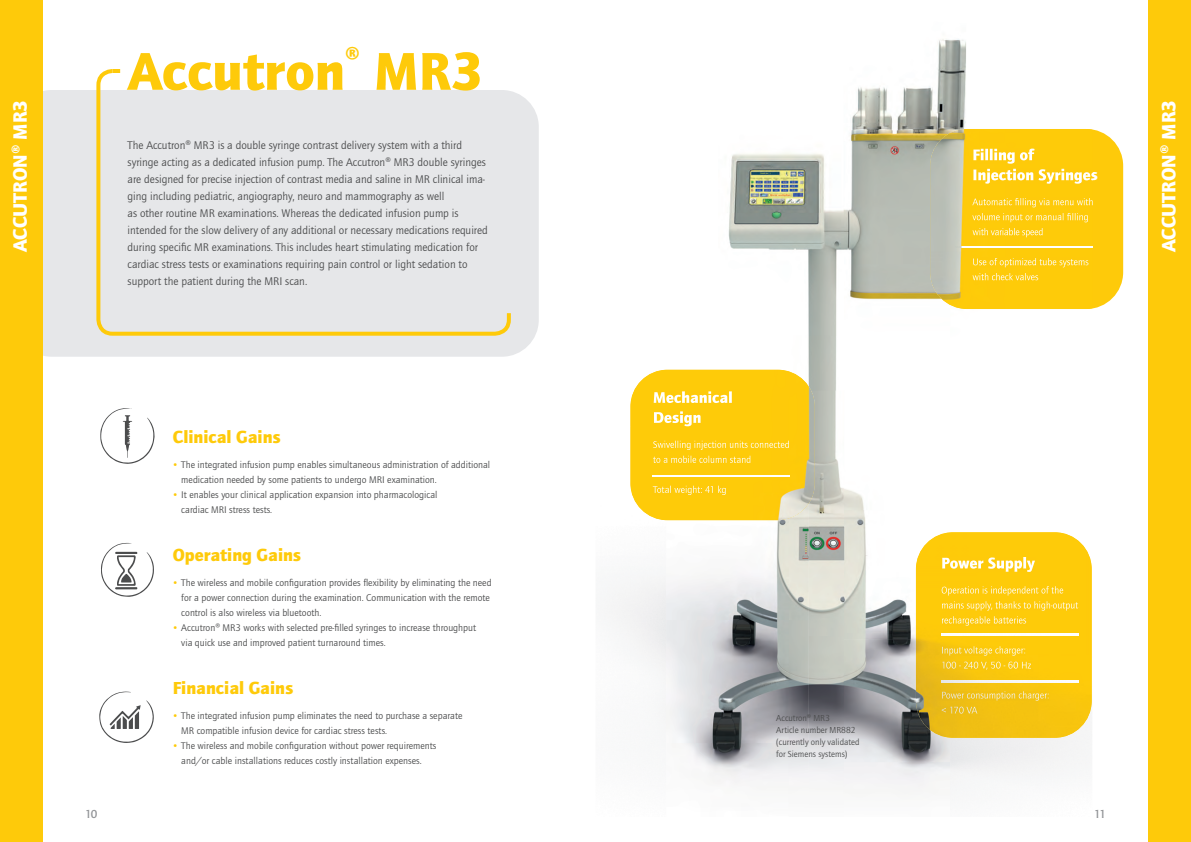
<style>
.page{position:relative;width:1191px;height:842px;background:#fff}
.page>*{position:absolute;margin:0;border:0;box-sizing:border-box;transform-origin:0 0}
.t1{font:900 55px "Quay Sans ITC Std";color:#feca0a}
.t2{font:900 20px "Quay Sans ITC Std";letter-spacing:-.005em;color:#fff}
.t3{font:900 18px "Quay Sans ITC Std";color:#feca0a}
.t4{font:500 12px "Quay Sans ITC Std";color:#939598}
.t5{font:11.5px/17px "Quay Sans ITC Std";color:#4b4c4d}
.t6{font:10px/15px "Quay Sans ITC Std";color:#4b4c4d}
.t7{font:9px/12px "Quay Sans ITC Std";color:#4b4c4d}
.s1{color:#feca0a}
</style>
<div class="page">
<div style="left:15px;top:90px;width:524px;height:267px;background:#e6e7e9;border-radius:37px"></div>
<svg style="left:100px;top:408px;width:55px;height:56px"></svg>
<svg style="left:101px;top:543px;width:53px;height:54px"></svg>
<svg style="left:99px;top:691px;width:55px;height:52px"></svg>
<svg style="left:96px;top:69px;width:417px;height:267px"></svg>
<svg style="left:113px;top:69px;width:7px;height:4px"></svg>
<div style="left:1148px;top:0;width:43px;height:842px;background:#feca0a"></div>
<div style="left:0;top:0;width:43px;height:842px;background:#feca0a"></div>
<div style="left:930px;top:129px;width:193px;height:180px;background:#feca0a;border-radius:37px"></div>
<img style="left:663px;top:153px;width:180px;height:238px">
<img style="left:850px;top:39px;width:116px;height:103px">
<img style="left:843px;top:142px;width:107px;height:647px">
<img style="left:808px;top:391px;width:36px;height:398px">
<img style="left:666px;top:520px;width:142px;height:263px">
<img style="left:1057px;top:562px;width:35px;height:204px">
<img style="left:930px;top:129px;width:162px;height:180px">
<img style="left:630px;top:370px;width:184px;height:150px">
<img style="left:916px;top:532px;width:175px;height:206px">
<img style="left:973px;top:149px;width:61px;height:15px">
<img style="left:973px;top:169px;width:119px;height:15px">
<img style="left:972px;top:198px;width:120px;height:9px">
<img style="left:972px;top:213px;width:116px;height:9px">
<img style="left:972px;top:228px;width:70px;height:9px">
<img style="left:973px;top:258px;width:115px;height:9px">
<img style="left:972px;top:273px;width:66px;height:7px">
<img style="left:955px;top:246px;width:137px;height:2px">
<img style="left:942px;top:557px;width:93px;height:15px">
<img style="left:941px;top:586px;width:122px;height:9px">
<img style="left:942px;top:601px;width:136px;height:10px">
<img style="left:942px;top:616px;width:84px;height:10px">
<img style="left:942px;top:646px;width:83px;height:10px">
<img style="left:942px;top:662px;width:89px;height:8px">
<img style="left:942px;top:691px;width:106px;height:10px">
<img style="left:941px;top:707px;width:36px;height:7px">
<img style="left:941px;top:633px;width:137px;height:2px">
<img style="left:941px;top:681px;width:137px;height:1px">
<img style="left:653px;top:391px;width:79px;height:12px">
<img style="left:654px;top:411px;width:46px;height:15px">
<img style="left:653px;top:441px;width:136px;height:9px">
<img style="left:653px;top:456px;width:97px;height:7px">
<img style="left:653px;top:486px;width:72px;height:9px">
<img style="left:652px;top:475px;width:137px;height:2px">
<h1 class="t1" style="left:128px;top:39px;width:357px">Accutron<sup>®</sup> MR3</h1>
<h2 class="t2" style="left:8px;top:252px;width:154px;rotate:-90deg">ACCUTRON® MR3</h2>
<h2 class="t2" style="left:1157px;top:252px;width:154px;rotate:-90deg">ACCUTRON® MR3</h2>
<p class="t5" style="left:128px;top:136px;width:362px">The Accutron® MR3 is a double syringe contrast delivery system with a third syringe acting as a dedicated infusion pump. The Accutron® MR3 double syringes are designed for precise injection of contrast media and saline in MR clinical ima&shy;ging including pediatric, angiography, neuro and mammography as well<br>as other routine MR examinations. Whereas the dedicated infusion pump is intended for the slow delivery of any additional or necessary medications required during specific MR examinations. This includes heart stimulating medication for cardiac stress tests or examinations requiring pain control or light sedation to support the patient during the MRI scan.</p>
<h3 class="t3" style="left:173px;top:426px;width:109px">Clinical Gains</h3>
<p class="t6" style="left:181px;top:457px;width:310px;text-indent:-9px"><span class="s1">•</span> The integrated infusion pump enables simultaneous administration of additional medication needed by some patients to undergo MRI examination.</p>
<p class="t6" style="left:181px;top:487px;width:258px;text-indent:-9px"><span class="s1">•</span> It enables your clinical application expansion into pharmacological cardiac MRI stress tests.</p>
<h3 class="t3" style="left:173px;top:544px;width:130px">Operating Gains</h3>
<p class="t6" style="left:181px;top:575px;width:312px;text-indent:-9px"><span class="s1">•</span> The wireless and mobile configuration provides flexibility by eliminating the need for a power connection during the examination. Communication with the remote control is also wireless via bluetooth.</p>
<p class="t6" style="left:181px;top:620px;width:296px;text-indent:-9px"><span class="s1">•</span> Accutron® MR3 works with selected pre-filled syringes to increase throughput via quick use and improved patient turnaround times.</p>
<h3 class="t3" style="left:173px;top:677px;width:122px">Financial Gains</h3>
<p class="t6" style="left:181px;top:708px;width:283px;text-indent:-9px"><span class="s1">•</span> The integrated infusion pump eliminates the need to purchase a separate<br>MR compatible infusion device for cardiac stress tests.</p>
<p class="t6" style="left:181px;top:738px;width:257px;text-indent:-9px"><span class="s1">•</span> The wireless and mobile configuration without power requirements and/or cable installations reduces costly installation expenses.</p>
<p class="t7" style="left:776px;top:712px;width:85px">Accutron® MR3<br>Article number MR882 (currently only validated for Siemens systems)</p>
<p class="t4" style="left:85px;top:807px;width:14px">10</p>
<p class="t4" style="left:1094px;top:807px;width:13px">11</p>
</div>
